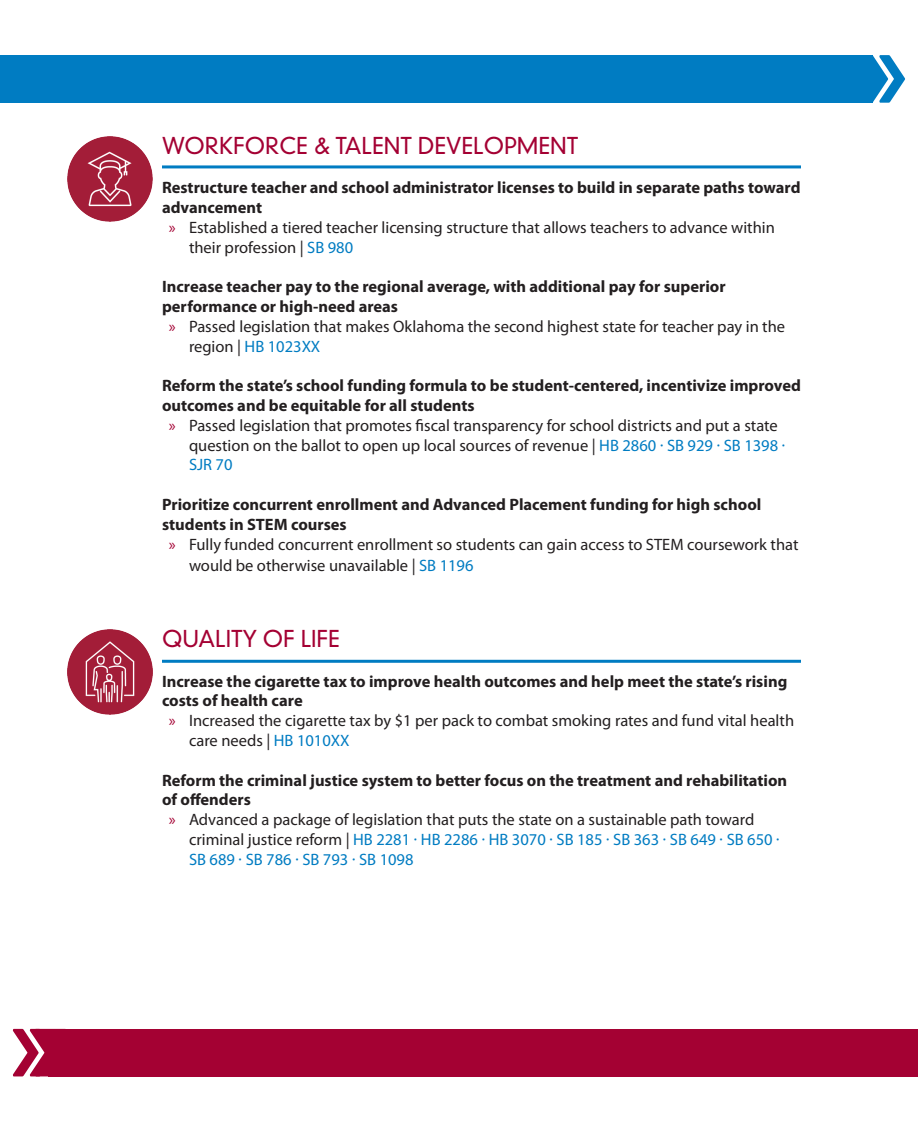
<style>
.page{position:relative;width:918px;height:1121px;background:#fff}
.page>*{position:absolute;margin:0;border:0;box-sizing:border-box;transform-origin:0 0}
.Body_Text{font:300 22.5px "DIN Neuzeit Grotesk Std";color:#a40133}
.t1{font:16.5px/19.8px "Myriad Pro";color:#231f20}
.Body_Text-2{font:700 16.5px/19.8px "Myriad Pro";color:#231f20}
.s1{color:#a40133}
.s2{color:#007cc2}
</style>
<div class="page">
<hr style="left:162px;top:165px;width:639px;height:3px;background:#007cc2">
<hr style="left:162px;top:659px;width:639px;height:3px;background:#007cc2">
<img style="left:68px;top:136px;width:84px;height:85px">
<img style="left:68px;top:629px;width:85px;height:86px">
<div style="left:0;top:55px;width:872px;height:48px;background:#007cc2"></div>
<svg style="left:872px;top:55px;width:33px;height:48px"></svg>
<div style="left:866px;top:66px;width:12px;height:23px;background:#007cc2"></div>
<div style="left:48px;top:1028px;width:870px;height:48px;background:#a40133"></div>
<svg style="left:13px;top:1028px;width:52px;height:48px"></svg>
<p class="Body_Text" style="left:162px;top:132px;width:418px">WORKFORCE &amp; TALENT DEVELOPMENT</p>
<p class="Body_Text-2" style="left:162px;top:177px;width:640px">Restructure teacher and school administrator licenses to build in separate paths toward advancement</p>
<p class="t1" style="left:189px;top:217px;width:587px;text-indent:-20px"><span class="s1">»</span> Established a tiered teacher licensing structure that allows teachers to advance within their profession | <span class="s2">SB 980</span></p>
<p class="Body_Text-2" style="left:162px;top:276px;width:565px">Increase teacher pay to the regional average, with additional pay for superior performance or high-need areas</p>
<p class="t1" style="left:189px;top:316px;width:598px;text-indent:-20px"><span class="s1">»</span> Passed legislation that makes Oklahoma the second highest state for teacher pay in the region | <span class="s2">HB 1023XX</span></p>
<p class="Body_Text-2" style="left:162px;top:375px;width:640px">Reform the state’s school funding formula to be student-centered, incentivize improved outcomes and be equitable for all students</p>
<p class="t1" style="left:189px;top:415px;width:598px;text-indent:-20px"><span class="s1">»</span> Passed legislation that promotes fiscal transparency for school districts and put a state question on the ballot to open up local sources of revenue | <span class="s2">HB 2860 · SB 929 · SB 1398 ·<br>SJR 70</span></p>
<p class="Body_Text-2" style="left:162px;top:494px;width:601px">Prioritize concurrent enrollment and Advanced Placement funding for high school students in STEM courses</p>
<p class="t1" style="left:189px;top:533px;width:611px;line-height:21.6px;text-indent:-20px"><span class="s1">»</span> Fully funded concurrent enrollment so students can gain access to STEM coursework that would be otherwise unavailable | <span class="s2">SB 1196</span></p>
<p class="Body_Text" style="left:162px;top:625px;width:179px">QUALITY OF LIFE</p>
<p class="Body_Text-2" style="left:162px;top:670px;width:627px">Increase the cigarette tax to improve health outcomes and help meet the state’s rising costs of health care</p>
<p class="t1" style="left:189px;top:710px;width:607px;text-indent:-20px"><span class="s1">»</span> Increased the cigarette tax by $1 per pack to combat smoking rates and fund vital health care needs | <span class="s2">HB 1010XX</span></p>
<p class="Body_Text-2" style="left:162px;top:769px;width:627px">Reform the criminal justice system to better focus on the treatment and rehabilitation of offenders</p>
<p class="t1" style="left:189px;top:809px;width:592px;text-indent:-20px"><span class="s1">»</span> Advanced a package of legislation that puts the state on a sustainable path toward criminal justice reform | <span class="s2">HB 2281 · HB 2286 · HB 3070 · SB 185 · SB 363 · SB 649 · SB 650 ·<br>SB 689 · SB 786 · SB 793 · SB 1098</span></p>
</div>
